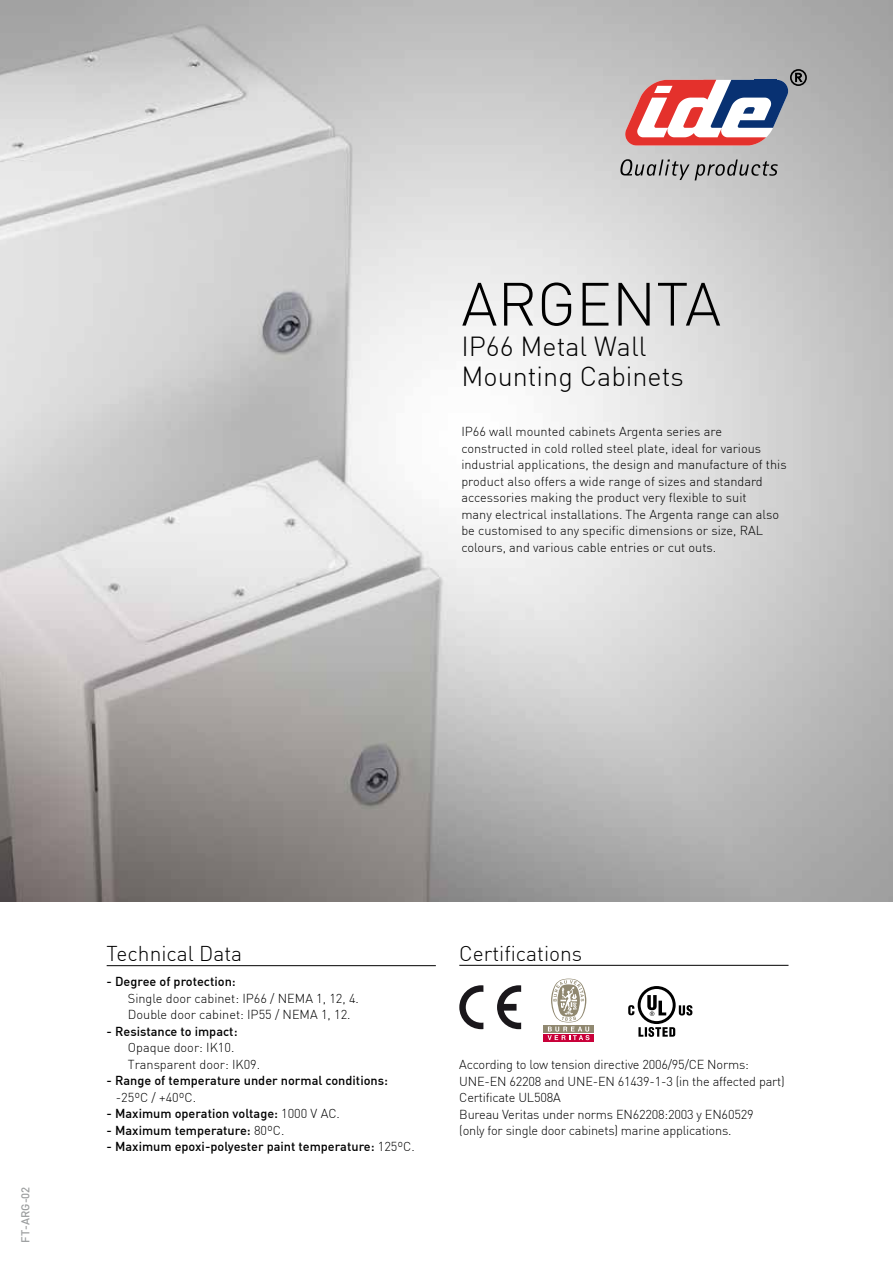
<style>
.page{position:relative;width:893px;height:1263px;background:#fff}
.page>*{position:absolute;margin:0;border:0;box-sizing:border-box;transform-origin:0 0}
.t1{font:300 60px "DIN";color:#000}
.t2{font:300 27px/30px "DIN";color:#000}
.t3{font:300 21px "DIN";color:#000}
.t4{font:300 12.75px/16.5px "DIN";color:#000}
.t5{font:500 12.75px "DIN";color:#000}
.t6{font:500 11.25px "DIN";color:#9c9e9f}
.s1{font-weight:300}
</style>
<div class="page">
<img style="left:0;top:0;width:893px;height:901px">
<hr style="left:107px;top:965px;width:329px;height:1px;background:#000">
<hr style="left:459px;top:965px;width:329px;height:1px;background:#000">
<svg style="left:625px;top:80px;width:163px;height:66px"></svg>
<svg style="left:620px;top:159px;width:69px;height:21px"></svg>
<svg style="left:695px;top:160px;width:83px;height:20px;background:#9d9d9d"></svg>
<svg style="left:795px;top:73px;width:8px;height:9px"></svg>
<div style="left:790px;top:69px;width:17px;height:17px;border:2px solid #000;border-radius:50%"></div>
<svg style="left:628px;top:986px;width:64px;height:51px"></svg>
<div style="left:543px;top:1025px;width:51px;height:8px;background:#908870"></div>
<div style="left:543px;top:1034px;width:51px;height:7px;background:#c90039"></div>
<svg style="left:548px;top:978px;width:41px;height:62px"></svg>
<svg style="left:459px;top:985px;width:24px;height:44px"></svg>
<svg style="left:497px;top:985px;width:24px;height:44px"></svg>
<h1 class="t1" style="left:461px;top:267px;width:261px">ARGENTA</h1>
<h2 class="t2" style="left:461px;top:331px;width:224px">IP66 Metal Wall<br>Mounting Cabinets</h2>
<p class="t4" style="left:461px;top:423px;width:327px">IP66 wall mounted cabinets Argenta series are constructed in cold rolled steel plate, ideal for various industrial applications, the design and manufacture of this product also offers a wide range of sizes and standard accessories making the product very flexible to suit<br>many electrical installations. The Argenta range can also be customised to any specific dimensions or size, RAL colours, and various cable entries or cut outs.</p>
<p class="t6" style="left:18px;top:1243px;width:58px;rotate:-90deg">FT-ARG-02</p>
<h3 class="t3" style="left:107px;top:941px;width:137px">Technical Data</h3>
<p class="t5" style="left:107px;top:973px;width:131px">- Degree of protection:</p>
<p class="t4" style="left:128px;top:990px;width:233px">Single door cabinet: IP66 / NEMA 1, 12, 4.<br>Double door cabinet: IP55 / NEMA 1, 12.</p>
<p class="t5" style="left:107px;top:1023px;width:132px">- Resistance to impact:</p>
<p class="t4" style="left:128px;top:1039px;width:134px">Opaque door: IK10.<br>Transparent door: IK09.</p>
<p class="t5" style="left:107px;top:1072px;width:283px">- Range of temperature under normal conditions:</p>
<p class="t4" style="left:116px;top:1089px;width:82px">-25ºC / +40ºC.</p>
<p class="t5" style="left:107px;top:1105px;width:235px">- Maximum operation voltage: <span class="s1">1000 V AC.</span></p>
<p class="t5" style="left:107px;top:1122px;width:179px">- Maximum temperature: <span class="s1">80ºC.</span></p>
<p class="t5" style="left:107px;top:1138px;width:310px">- Maximum epoxi-polyester paint temperature: <span class="s1">125ºC.</span></p>
<h3 class="t3" style="left:459px;top:940px;width:125px">Certifications</h3>
<p class="t4" style="left:459px;top:1056px;width:327px">According to low tension directive 2006/95/CE Norms:<br>UNE-EN 62208 and UNE-EN 61439-1-3 (in the affected part)<br>Certificate UL508A<br>Bureau Veritas under norms EN62208:2003 y EN60529<br>(only for single door cabinets) marine applications.</p>
</div>
